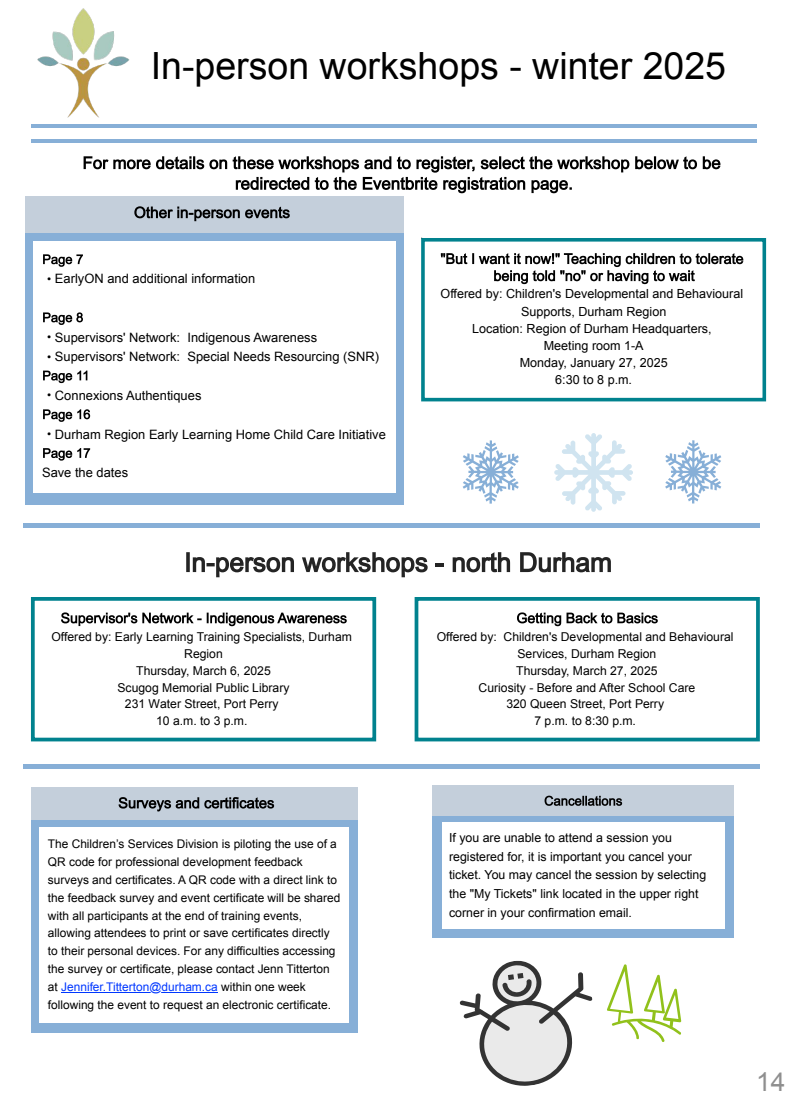
<style>
.page{position:relative;width:788px;height:1114px;background:#fff}
.page>*{position:absolute;margin:0;border:0;box-sizing:border-box;transform-origin:0 0}
.t1{font:37.5px "Arial";color:#000}
.t2{font:26.25px "Arial";color:#8f8f8f}
.t3{font:12.88px "Arial";color:#000}
.t4{font:12.62px/17.2px "Arial";color:#000;text-align:center}
.t5{font:12.38px/18.6px "Arial";color:#000}
.t6{font:12.25px/16.9px "Arial";color:#000;text-align:center}
.t7{font:11.88px/17.9px "Arial";color:#000}
.s1{font-size:11.62px}
.s2{color:#0037ff}
</style>
<div class="page">
<hr style="left:31px;top:140px;width:68px;height:3px;background:#87afd7">
<hr style="left:87px;top:140px;width:68px;height:3px;background:#87afd7">
<hr style="left:143px;top:140px;width:68px;height:3px;background:#87afd7">
<hr style="left:162px;top:124px;width:68px;height:3px;background:#87afd7">
<hr style="left:199px;top:140px;width:68px;height:3px;background:#87afd7">
<hr style="left:218px;top:124px;width:68px;height:3px;background:#87afd7">
<hr style="left:256px;top:140px;width:67px;height:3px;background:#87afd7">
<hr style="left:274px;top:124px;width:68px;height:3px;background:#87afd7">
<hr style="left:312px;top:140px;width:68px;height:3px;background:#87afd7">
<hr style="left:331px;top:124px;width:67px;height:3px;background:#87afd7">
<hr style="left:368px;top:140px;width:68px;height:3px;background:#87afd7">
<hr style="left:387px;top:124px;width:68px;height:3px;background:#87afd7">
<hr style="left:424px;top:140px;width:68px;height:3px;background:#87afd7">
<hr style="left:443px;top:124px;width:68px;height:3px;background:#87afd7">
<hr style="left:481px;top:140px;width:67px;height:3px;background:#87afd7">
<hr style="left:499px;top:124px;width:68px;height:3px;background:#87afd7">
<hr style="left:537px;top:140px;width:68px;height:3px;background:#87afd7">
<hr style="left:556px;top:124px;width:67px;height:3px;background:#87afd7">
<hr style="left:593px;top:140px;width:68px;height:3px;background:#87afd7">
<hr style="left:612px;top:124px;width:68px;height:3px;background:#87afd7">
<hr style="left:649px;top:140px;width:68px;height:3px;background:#87afd7">
<hr style="left:668px;top:124px;width:68px;height:3px;background:#87afd7">
<hr style="left:706px;top:140px;width:50px;height:3px;background:#87afd7">
<hr style="left:724px;top:124px;width:32px;height:3px;background:#87afd7">
<svg style="left:635px;top:156px;width:85px;height:13px"></svg>
<svg style="left:84px;top:156px;width:545px;height:37px"></svg>
<img style="left:31px;top:8px;width:134px;height:120px">
<div style="left:26px;top:221px;width:378px;height:283px;background:#87afd7"></div>
<div style="left:26px;top:196px;width:378px;height:37px;background:#c4cfdb"></div>
<div style="left:33px;top:241px;width:362px;height:251px;background:#fff"></div>
<svg style="left:43px;top:254px;width:40px;height:13px"></svg>
<svg style="left:43px;top:312px;width:40px;height:13px"></svg>
<svg style="left:43px;top:370px;width:44px;height:13px"></svg>
<svg style="left:43px;top:409px;width:47px;height:13px"></svg>
<svg style="left:43px;top:448px;width:47px;height:12px"></svg>
<svg style="left:134px;top:206px;width:156px;height:15px"></svg>
<div style="left:421px;top:238px;width:345px;height:163px;border:4px solid #01828e"></div>
<svg style="left:441px;top:253px;width:302px;height:31px"></svg>
<svg style="left:186px;top:552px;width:241px;height:25px"></svg>
<svg style="left:435px;top:563px;width:9px;height:3px"></svg>
<svg style="left:452px;top:552px;width:58px;height:20px"></svg>
<svg style="left:520px;top:552px;width:91px;height:20px"></svg>
<svg style="left:665px;top:440px;width:56px;height:63px"></svg>
<svg style="left:462px;top:440px;width:57px;height:63px"></svg>
<svg style="left:554px;top:433px;width:79px;height:79px"></svg>
<div style="left:23px;top:523px;width:174px;height:5px;background:#87afd7"></div>
<div style="left:197px;top:523px;width:173px;height:5px;background:#87afd7"></div>
<div style="left:370px;top:523px;width:174px;height:5px;background:#87afd7"></div>
<div style="left:544px;top:523px;width:174px;height:5px;background:#87afd7"></div>
<div style="left:718px;top:523px;width:41px;height:5px;background:#87afd7"></div>
<div style="left:31px;top:597px;width:345px;height:144px;border:4px solid #01828e"></div>
<svg style="left:61px;top:612px;width:286px;height:14px"></svg>
<div style="left:414px;top:597px;width:345px;height:144px;border:4px solid #01828e"></div>
<svg style="left:517px;top:612px;width:140px;height:14px"></svg>
<div style="left:432px;top:813px;width:301px;height:124px;background:#87afd7"></div>
<div style="left:432px;top:785px;width:301px;height:30px;background:#c4cfdb"></div>
<div style="left:442px;top:822px;width:282px;height:107px;background:#fff"></div>
<svg style="left:544px;top:795px;width:78px;height:11px"></svg>
<div style="left:31px;top:818px;width:326px;height:214px;background:#87afd7"></div>
<div style="left:31px;top:787px;width:326px;height:33px;background:#c4cfdb"></div>
<div style="left:39px;top:827px;width:310px;height:195px;background:#fff"></div>
<hr style="left:61px;top:991px;width:157px;height:1px;background:#0037ff">
<svg style="left:119px;top:797px;width:155px;height:14px"></svg>
<svg style="left:459px;top:960px;width:223px;height:126px"></svg>
<hr style="left:23px;top:764px;width:174px;height:4px;background:#87afd7">
<hr style="left:197px;top:764px;width:173px;height:4px;background:#87afd7">
<hr style="left:370px;top:764px;width:174px;height:4px;background:#87afd7">
<hr style="left:544px;top:764px;width:174px;height:4px;background:#87afd7">
<hr style="left:718px;top:764px;width:41px;height:4px;background:#87afd7">
<h1 class="t1" style="left:151px;top:45px;width:576px">In-person workshops - winter 2025</h1>
<p class="t3" style="left:47px;top:272px;width:209px"><span class="s1">•</span> EarlyON and additional information</p>
<p class="t3" style="left:47px;top:330px;width:271px"><span class="s1">•</span> Supervisors' Network: Indigenous Awareness</p>
<p class="t3" style="left:47px;top:349px;width:333px"><span class="s1">•</span> Supervisors' Network: Special Needs Resourcing (SNR)</p>
<p class="t3" style="left:47px;top:388px;width:156px"><span class="s1">•</span> Connexions Authentiques</p>
<p class="t3" style="left:47px;top:427px;width:340px"><span class="s1">•</span> Durham Region Early Learning Home Child Care Initiative</p>
<p class="t3" style="left:42px;top:465px;width:88px">Save the dates</p>
<p class="t4" style="left:440px;top:285px;width:304px">Offered by: Children's Developmental and Behavioural<br>Supports, Durham Region<br>Location: Region of Durham Headquarters,<br>Meeting room 1-A<br>Monday, January 27, 2025<br>6:30 to 8 p.m.</p>
<p class="t6" style="left:51px;top:628px;width:302px">Offered by: Early Learning Training Specialists, Durham<br>Region<br>Thursday, March 6, 2025<br>Scugog Memorial Public Library<br>231 Water Street, Port Perry<br>10 a.m. to 3 p.m.</p>
<p class="t6" style="left:437px;top:628px;width:298px">Offered by: Children's Developmental and Behavioural<br>Services, Durham Region<br>Thursday, March 27, 2025<br>Curiosity - Before and After School Care<br>320 Queen Street, Port Perry<br>7 p.m. to 8:30 p.m.</p>
<p class="t7" style="left:48px;top:835px;width:294px">The Children’s Services Division is piloting the use of a QR code for professional development feedback surveys and certificates. A QR code with a direct link to the feedback survey and event certificate will be shared with all participants at the end of training events, allowing attendees to print or save certificates directly to their personal devices. For any difficulties accessing the survey or certificate, please contact Jenn Titterton at <span class="s2">Jennifer.Titterton@durham.ca</span> within one week following the event to request an electronic certificate.</p>
<p class="t5" style="left:449px;top:828px;width:259px">If you are unable to attend a session you registered for, it is important you cancel your ticket. You may cancel the session by selecting the "My Tickets" link located in the upper right corner in your confirmation email.</p>
<h2 class="t2" style="left:756px;top:1067px;width:31px">14</h2>
</div>
